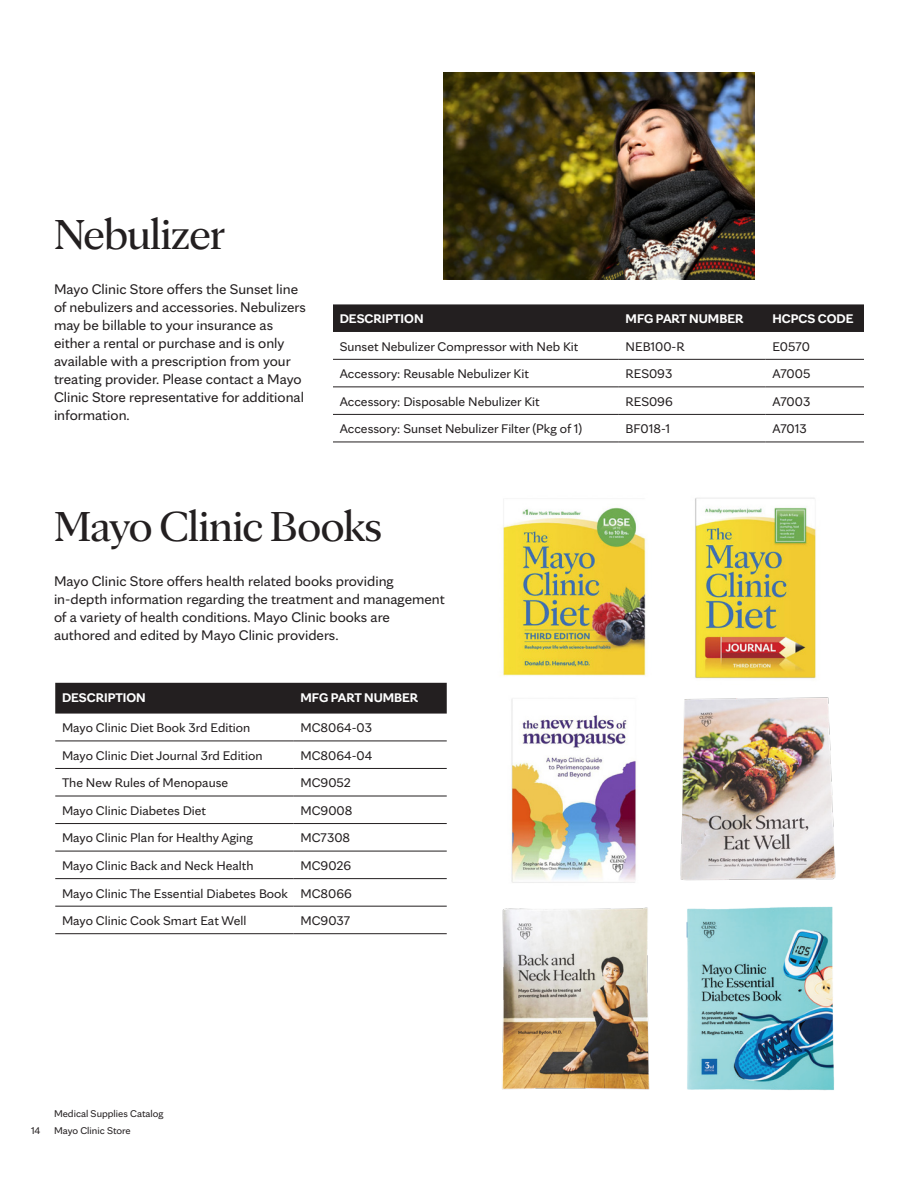
<style>
.page{position:relative;width:918px;height:1188px;background:#fff}
.page>*{position:absolute;margin:0;border:0;box-sizing:border-box;transform-origin:0 0}
.Catalog_catagory_headers{font:45px "Mayo Clinic Serif Display";letter-spacing:-.01em;color:#231f20}
.MC_-_HEADLINE{font:15px/18px "Mayo Clinic Sans";color:#231f20}
.MC_-_TABLE_-_Data__Left{font:13.5px "Mayo Clinic Sans";color:#231f20}
.MC_-_TABLE_-_Row_Group_-_Reverse{font:700 13.5px "Mayo Clinic Sans";color:#fff}
.t1{font:10.5px/17.2px "Mayo Clinic Sans";color:#231f20}
</style>
<div class="page">
<div style="left:333px;top:304px;width:531px;height:28px;background:#231f20"></div>
<hr style="left:333px;top:359px;width:286px;height:1px;background:#231f20">
<hr style="left:619px;top:359px;width:147px;height:1px;background:#231f20">
<hr style="left:766px;top:359px;width:98px;height:1px;background:#231f20">
<hr style="left:333px;top:387px;width:286px;height:1px;background:#231f20">
<hr style="left:619px;top:387px;width:147px;height:1px;background:#231f20">
<hr style="left:766px;top:387px;width:98px;height:1px;background:#231f20">
<hr style="left:333px;top:414px;width:286px;height:1px;background:#231f20">
<hr style="left:619px;top:414px;width:147px;height:1px;background:#231f20">
<hr style="left:766px;top:414px;width:98px;height:1px;background:#231f20">
<hr style="left:333px;top:442px;width:286px;height:1px;background:#231f20">
<hr style="left:619px;top:442px;width:147px;height:1px;background:#231f20">
<hr style="left:766px;top:442px;width:98px;height:1px;background:#231f20">
<div style="left:55px;top:683px;width:392px;height:31px;background:#231f20"></div>
<hr style="left:55px;top:741px;width:239px;height:1px;background:#231f20">
<hr style="left:294px;top:741px;width:153px;height:1px;background:#231f20">
<hr style="left:55px;top:768px;width:239px;height:1px;background:#231f20">
<hr style="left:294px;top:768px;width:153px;height:1px;background:#231f20">
<hr style="left:55px;top:796px;width:239px;height:1px;background:#231f20">
<hr style="left:294px;top:796px;width:153px;height:1px;background:#231f20">
<hr style="left:55px;top:823px;width:239px;height:1px;background:#231f20">
<hr style="left:294px;top:823px;width:153px;height:1px;background:#231f20">
<hr style="left:55px;top:851px;width:239px;height:1px;background:#231f20">
<hr style="left:294px;top:851px;width:153px;height:1px;background:#231f20">
<hr style="left:55px;top:878px;width:239px;height:1px;background:#231f20">
<hr style="left:294px;top:878px;width:153px;height:1px;background:#231f20">
<hr style="left:55px;top:906px;width:239px;height:1px;background:#231f20">
<hr style="left:294px;top:906px;width:153px;height:1px;background:#231f20">
<hr style="left:55px;top:933px;width:239px;height:1px;background:#231f20">
<hr style="left:294px;top:933px;width:153px;height:1px;background:#231f20">
<img style="left:680px;top:697px;width:156px;height:184px">
<img style="left:686px;top:906px;width:148px;height:185px">
<img style="left:502px;top:907px;width:148px;height:183px">
<img style="left:500px;top:499px;width:147px;height:177px">
<img style="left:695px;top:498px;width:121px;height:181px">
<img style="left:511px;top:698px;width:126px;height:185px">
<img style="left:443px;top:72px;width:311px;height:207px">
<p class="Catalog_catagory_headers" style="left:54px;top:200px;width:172px">Nebulizer</p>
<p class="MC_-_HEADLINE" style="left:54px;top:279px;width:253px">Mayo Clinic Store offers the Sunset line of nebulizers and accessories. Nebulizers may be billable to your insurance as either a rental or purchase and is only available with a prescription from your treating provider. Please contact a Mayo Clinic Store representative for additional information.</p>
<p class="MC_-_TABLE_-_Row_Group_-_Reverse" style="left:340px;top:308px;width:85px">DESCRIPTION</p>
<p class="MC_-_TABLE_-_Row_Group_-_Reverse" style="left:626px;top:308px;width:119px">MFG PART NUMBER</p>
<p class="MC_-_TABLE_-_Row_Group_-_Reverse" style="left:772px;top:308px;width:83px">HCPCS CODE</p>
<p class="MC_-_TABLE_-_Data__Left" style="left:340px;top:336px;width:240px">Sunset Nebulizer Compressor with Neb Kit</p>
<p class="MC_-_TABLE_-_Data__Left" style="left:626px;top:336px;width:61px">NEB100-R</p>
<p class="MC_-_TABLE_-_Data__Left" style="left:772px;top:336px;width:39px">E0570</p>
<p class="MC_-_TABLE_-_Data__Left" style="left:340px;top:363px;width:191px">Accessory: Reusable Nebulizer Kit</p>
<p class="MC_-_TABLE_-_Data__Left" style="left:626px;top:363px;width:48px">RES093</p>
<p class="MC_-_TABLE_-_Data__Left" style="left:772px;top:363px;width:39px">A7005</p>
<p class="MC_-_TABLE_-_Data__Left" style="left:340px;top:391px;width:201px">Accessory: Disposable Nebulizer Kit</p>
<p class="MC_-_TABLE_-_Data__Left" style="left:626px;top:391px;width:49px">RES096</p>
<p class="MC_-_TABLE_-_Data__Left" style="left:772px;top:391px;width:39px">A7003</p>
<p class="MC_-_TABLE_-_Data__Left" style="left:340px;top:418px;width:244px">Accessory: Sunset Nebulizer Filter (Pkg of 1)</p>
<p class="MC_-_TABLE_-_Data__Left" style="left:626px;top:418px;width:46px">BF018-1</p>
<p class="MC_-_TABLE_-_Data__Left" style="left:772px;top:418px;width:36px">A7013</p>
<p class="Catalog_catagory_headers" style="left:54px;top:492px;width:330px">Mayo Clinic Books</p>
<p class="MC_-_HEADLINE" style="left:54px;top:571px;width:392px">Mayo Clinic Store offers health related books providing in-depth information regarding the treatment and management of a variety of health conditions. Mayo Clinic books are authored and edited by Mayo Clinic providers.</p>
<p class="MC_-_TABLE_-_Row_Group_-_Reverse" style="left:62px;top:686px;width:85px">DESCRIPTION</p>
<p class="MC_-_TABLE_-_Row_Group_-_Reverse" style="left:301px;top:686px;width:119px">MFG PART NUMBER</p>
<p class="MC_-_TABLE_-_Data__Left" style="left:62px;top:717px;width:190px">Mayo Clinic Diet Book 3rd Edition</p>
<p class="MC_-_TABLE_-_Data__Left" style="left:301px;top:717px;width:73px">MC8064-03</p>
<p class="MC_-_TABLE_-_Data__Left" style="left:62px;top:745px;width:202px">Mayo Clinic Diet Journal 3rd Edition</p>
<p class="MC_-_TABLE_-_Data__Left" style="left:301px;top:745px;width:73px">MC8064-04</p>
<p class="MC_-_TABLE_-_Data__Left" style="left:62px;top:772px;width:168px">The New Rules of Menopause</p>
<p class="MC_-_TABLE_-_Data__Left" style="left:301px;top:772px;width:52px">MC9052</p>
<p class="MC_-_TABLE_-_Data__Left" style="left:62px;top:800px;width:146px">Mayo Clinic Diabetes Diet</p>
<p class="MC_-_TABLE_-_Data__Left" style="left:301px;top:800px;width:53px">MC9008</p>
<p class="MC_-_TABLE_-_Data__Left" style="left:62px;top:828px;width:192px">Mayo Clinic Plan for Healthy Aging</p>
<p class="MC_-_TABLE_-_Data__Left" style="left:301px;top:828px;width:51px">MC7308</p>
<p class="MC_-_TABLE_-_Data__Left" style="left:62px;top:855px;width:193px">Mayo Clinic Back and Neck Health</p>
<p class="MC_-_TABLE_-_Data__Left" style="left:301px;top:855px;width:52px">MC9026</p>
<p class="MC_-_TABLE_-_Data__Left" style="left:62px;top:883px;width:228px">Mayo Clinic The Essential Diabetes Book</p>
<p class="MC_-_TABLE_-_Data__Left" style="left:301px;top:883px;width:53px">MC8066</p>
<p class="MC_-_TABLE_-_Data__Left" style="left:62px;top:910px;width:186px">Mayo Clinic Cook Smart Eat Well</p>
<p class="MC_-_TABLE_-_Data__Left" style="left:301px;top:910px;width:51px">MC9037</p>
<p class="t1" style="left:31px;top:1121px;width:11px">14</p>
<p class="t1" style="left:54px;top:1104px;width:111px">Medical Supplies Catalog<br>Mayo Clinic Store</p>
</div>
